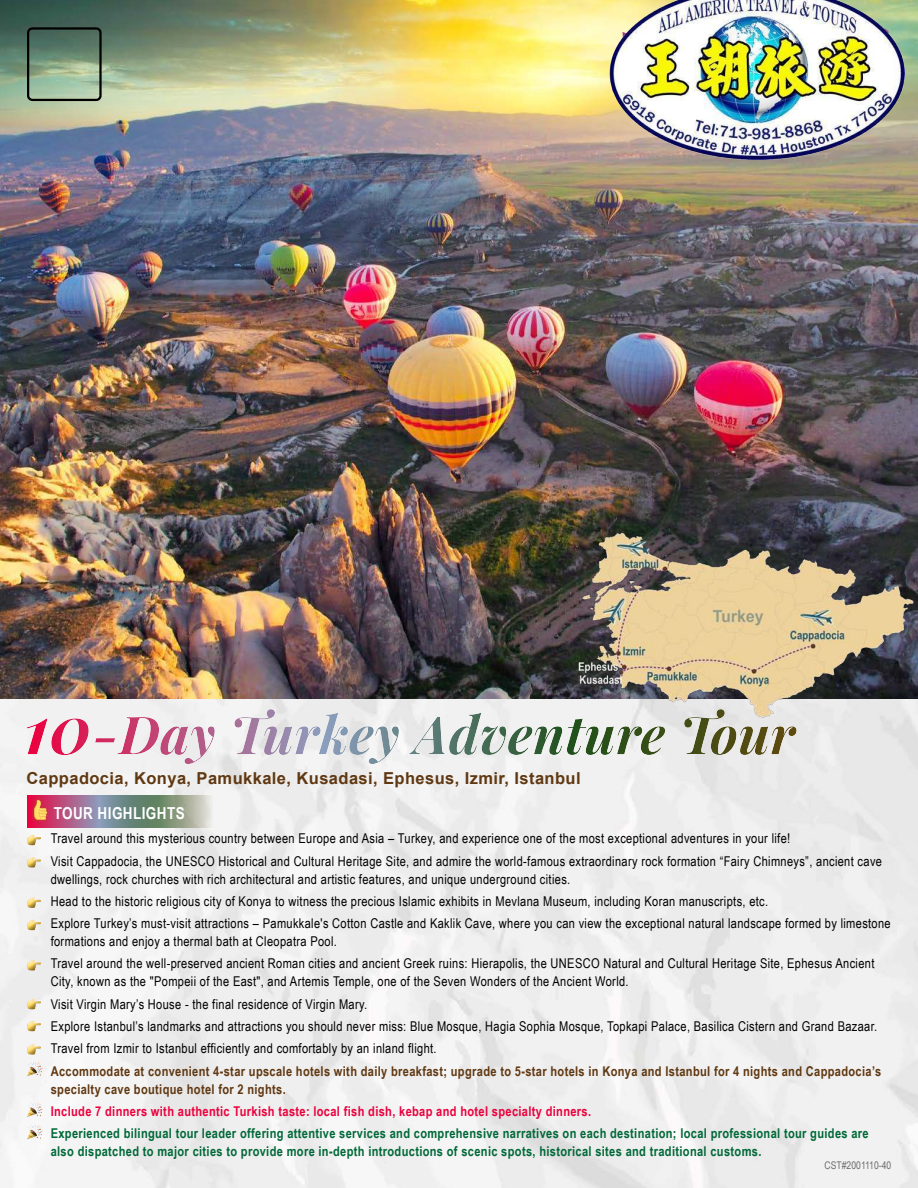
<style>
.page{position:relative;width:918px;height:1188px;background:#fff}
.page>*{position:absolute;margin:0;border:0;box-sizing:border-box;transform-origin:0 0}
.t1{font:700 16.5px "Arial";letter-spacing:.025em;color:#603811}
.t2{font:700 16.5px "Arial Narrow";letter-spacing:.025em;color:#fff}
.t3{font:13.5px/22.4px "Arial Narrow";letter-spacing:.025em;color:#000}
.t4{font:700 13.5px/18px "Arial Narrow";letter-spacing:.025em;color:#006838}
.t5{font:700 13.5px/18px "Arial Narrow";letter-spacing:.025em;color:#603811}
.t6{font:700 13.5px "Arial Narrow";letter-spacing:.025em;color:#eb003d}
.t7{font:10.5px "Arial Narrow";color:#6b6b6b}
</style>
<div class="page">
<img style="left:0;top:699px;width:918px;height:489px">
<img style="left:0;top:0;width:918px;height:699px">
<img style="left:27px;top:795px;width:187px;height:33px">
<svg style="left:31px;top:796px;width:20px;height:27px"></svg>
<svg style="left:25px;top:831px;width:28px;height:319px;fill:#f2f1f1"></svg>
<img style="left:574px;top:527px;width:344px;height:194px">
<div style="left:27px;top:27px;width:75px;height:74px;border:2px solid #000;border-radius:4px"></div>
<img style="left:234px;top:709px;width:491px;height:46px">
<img style="left:609px;top:0;width:295px;height:159px">
<svg style="left:34px;top:799px;width:14px;height:21px"></svg>
<p class="t1" style="left:27px;top:772px;width:556px">Cappadocia, Konya, Pamukkale, Kusadasi, Ephesus, Izmir, Istanbul</p>
<p class="t2" style="left:54px;top:806px;width:133px">TOUR HIGHLIGHTS</p>
<p class="t3" style="left:51px;top:829px;width:833px">Travel around this mysterious country between Europe and Asia – Turkey, and experience one of the most exceptional adventures in your life!<br>Visit Cappadocia, the UNESCO Historical and Cultural Heritage Site, and admire the world-famous extraordinary rock formation “Fairy Chimneys”, ancient cave</p>
<p class="t3" style="left:51px;top:869px;width:842px">dwellings, rock churches with rich architectural and artistic features, and unique underground cities.<br>Head to the historic religious city of Konya to witness the precious Islamic exhibits in Mevlana Museum, including Koran manuscripts, etc.<br>Explore Turkey’s must-visit attractions – Pamukkale's Cotton Castle and Kaklik Cave, where you can view the exceptional natural landscape formed by limestone</p>
<p class="t3" style="left:51px;top:931px;width:825px">formations and enjoy a thermal bath at Cleopatra Pool.<br>Travel around the well-preserved ancient Roman cities and ancient Greek ruins: Hierapolis, the UNESCO Natural and Cultural Heritage Site, Ephesus Ancient</p>
<p class="t3" style="left:51px;top:972px;width:828px">City, known as the "Pompeii of the East", and Artemis Temple, one of the Seven Wonders of the Ancient World.<br>Visit Virgin Mary’s House - the final residence of Virgin Mary.<br>Explore Istanbul’s landmarks and attractions you should never miss: Blue Mosque, Hagia Sophia Mosque, Topkapi Palace, Basilica Cistern and Grand Bazaar.<br>Travel from Izmir to Istanbul efficiently and comfortably by an inland flight.</p>
<p class="t5" style="left:51px;top:1063px;width:832px">Accommodate at convenient 4-star upscale hotels with daily breakfast; upgrade to 5-star hotels in Konya and Istanbul for 4 nights and Cappadocia’s specialty cave boutique hotel for 2 nights.</p>
<p class="t6" style="left:51px;top:1106px;width:542px">Include 7 dinners with authentic Turkish taste: local fish dish, kebap and hotel specialty dinners.</p>
<p class="t4" style="left:51px;top:1126px;width:819px">Experienced bilingual tour leader offering attentive services and comprehensive narratives on each destination; local professional tour guides are also dispatched to major cities to provide more in-depth introductions of scenic spots, historical sites and traditional customs.</p>
<p class="t7" style="left:825px;top:1161px;width:68px">CST#2001110-40</p>
</div>
